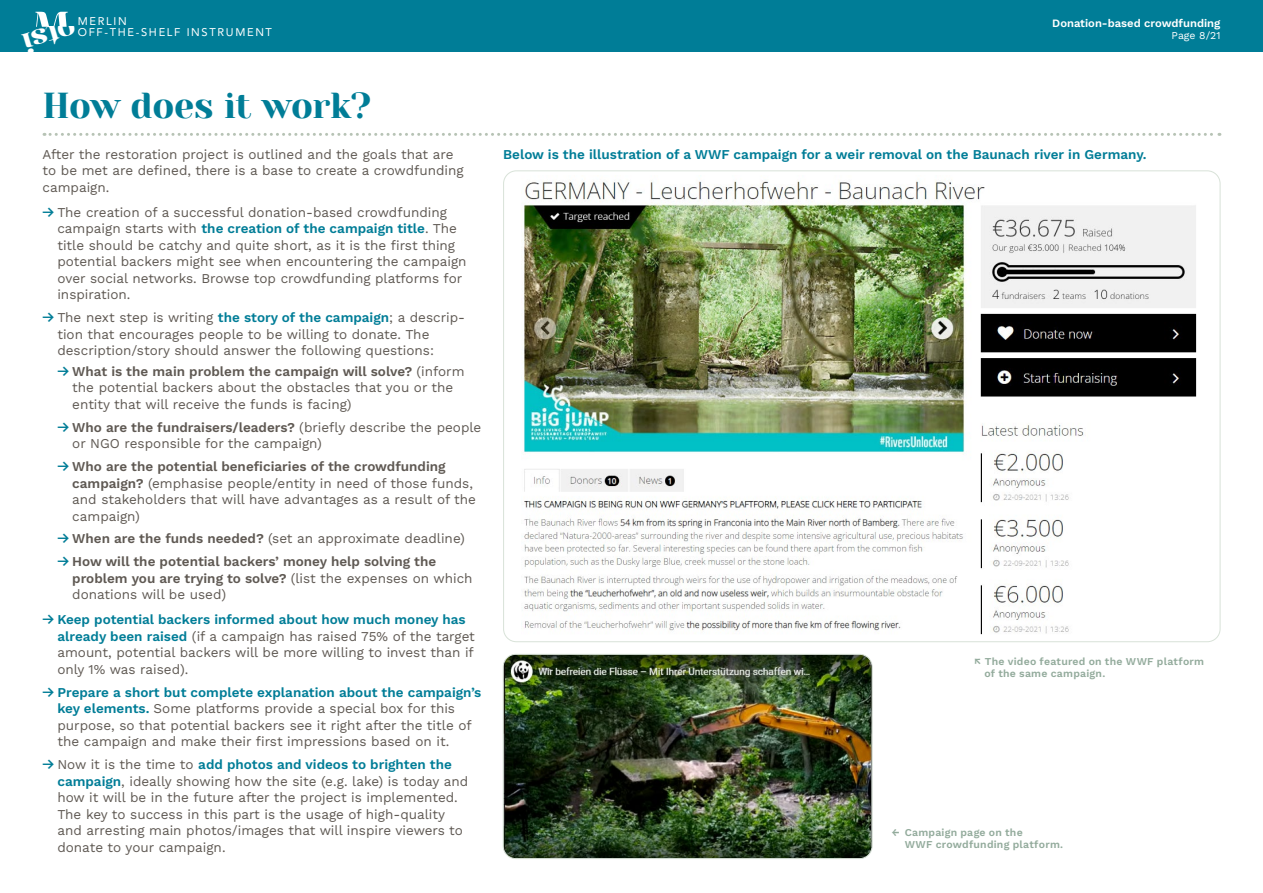
<style>
.page{position:relative;width:1263px;height:893px;background:#fff}
.page>*{position:absolute;margin:0;border:0;box-sizing:border-box;transform-origin:0 0}
.t1{font:36px "Yeseva One";letter-spacing:-.015em;color:#007d97}
.t2{font:800 31.05px "Famosa";color:#fff}
.t3{font:13.5px/16.5px "Work Sans";color:#5f5953}
.t4{font:600 13.5px/16.5px "Work Sans";color:#5f5953}
.t5{font:600 13.5px "Work Sans";color:#007d97}
.t6{font:600 11.25px "Work Sans";color:#fff}
.t7{font:11.1px/11.9px "Avenir LT Std";letter-spacing:.15em;color:#fff}
.t8{font:600 10.5px/12.6px "Work Sans";letter-spacing:.02em;color:#93ab9c}
.t9{font:10.5px "Work Sans";color:#fff}
.s1{font-family:"Labil Grotesk";font-weight:700;color:#007d97}
.s2{font-weight:600;color:#007d97}
.s3{font-weight:600}
.s4{font-weight:400}
</style>
<div class="page">
<svg style="left:44px;top:133px;width:1176px;height:3px"></svg>
<img style="left:521px;top:180px;width:676px;height:455px">
<img style="left:503px;top:654px;width:369px;height:205px">
<div style="left:503px;top:654px;width:369px;height:205px;border:1px solid #d8e2d8;border-radius:13px"></div>
<div style="left:0;top:0;width:1263px;height:51px;background:#007d97"></div>
<svg style="left:35px;top:12px;width:33px;height:15px"></svg>
<p class="t7" style="left:78px;top:15px;width:196px">MERLIN<br>OFF-THE-SHELF INSTRUMENT</p>
<h2 class="t2" style="left:83px;top:51px;width:57px;rotate:163deg">otsi</h2>
<p class="t6" style="left:1052px;top:14px;width:170px">Donation-based crowdfunding</p>
<p class="t9" style="left:1171px;top:28px;width:50px">Page 8/21</p>
<h1 class="t1" style="left:43px;top:79px;width:330px">How does it work?</h1>
<p class="t3" style="left:43px;top:146px;width:413px">After the restoration project is outlined and the goals that are</p>
<p class="t5" style="left:503px;top:144px;width:645px">Below is the illustration of a WWF campaign for a weir removal on the Baunach river in Germany.</p>
<p class="t3" style="left:43px;top:162px;width:423px">to be met are defined, there is a base to create a crowdfunding campaign.</p>
<p class="t3" style="left:57px;top:203px;width:411px;text-indent:-15px"><span class="s1">→</span> The creation of a successful donation-based crowdfunding campaign starts with <span class="s2">the creation of the campaign title</span>. The title should be catchy and quite short, as it is the first thing potential backers might see when encountering the campaign over social networks. Browse top crowdfunding platforms for inspiration.</p>
<p class="t3" style="left:57px;top:309px;width:409px;text-indent:-15px"><span class="s1">→</span> The next step is writing <span class="s2">the story of the campaign</span>; a descrip&shy;tion that encourages people to be willing to donate. The description/story should answer the following questions:</p>
<p class="t3" style="left:72px;top:362px;width:394px;text-indent:-15px"><span class="s1">→</span> <span class="s3">What is the main problem the campaign will solve?</span> (inform the potential backers about the obstacles that you or the entity that will receive the funds is facing)</p>
<p class="t3" style="left:72px;top:418px;width:411px;text-indent:-15px"><span class="s1">→</span> <span class="s3">Who are the fundraisers/leaders?</span> (briefly describe the people or NGO responsible for the campaign)</p>
<p class="t3" style="left:72px;top:458px;width:405px;text-indent:-15px"><span class="s1">→</span> <span class="s3">Who are the potential beneficiaries of the crowdfunding campaign?</span> (emphasise people/entity in need of those funds, and stakeholders that will have advantages as a result of the campaign)</p>
<p class="t3" style="left:57px;top:530px;width:409px"><span class="s1">→</span> <span class="s3">When are the funds needed?</span> (set an approximate deadline)</p>
<p class="t4" style="left:72px;top:553px;width:402px;text-indent:-15px"><span class="s1">→</span> How will the potential backers’ money help solving the problem you are trying to solve? <span class="s4">(list the expenses on which donations will be used)</span></p>
<p class="t3" style="left:57px;top:611px;width:419px;text-indent:-15px"><span class="s1">→</span> <span class="s2">Keep potential backers informed about how much money has already been raised</span> (if a campaign has raised 75% of the target amount, potential backers will be more willing to invest than if only 1% was raised).</p>
<p class="t3" style="left:57px;top:683px;width:425px;text-indent:-15px"><span class="s1">→</span> <span class="s2">Prepare a short but complete explanation about the campaign’s key elements.</span> Some platforms provide a special box for this purpose, so that potential backers see it right after the title of the campaign and make their first impressions based on it.</p>
<p class="t3" style="left:57px;top:756px;width:412px;text-indent:-15px"><span class="s1">→</span> Now it is the time to <span class="s2">add photos and videos to brighten the campaign</span>, ideally showing how the site (e.g. lake) is today and how it will be in the future after the project is implemented.<br>The key to success in this part is the usage of high-quality and arresting main photos/images that will inspire viewers to donate to your campaign.</p>
<p class="t8" style="left:984px;top:654px;width:221px;text-indent:-11px">↖ The video featured on the WWF platform of the same campaign.</p>
<p class="t8" style="left:905px;top:825px;width:160px;text-indent:-13px">← Campaign page on the<br>WWF crowdfunding platform.</p>
</div>
